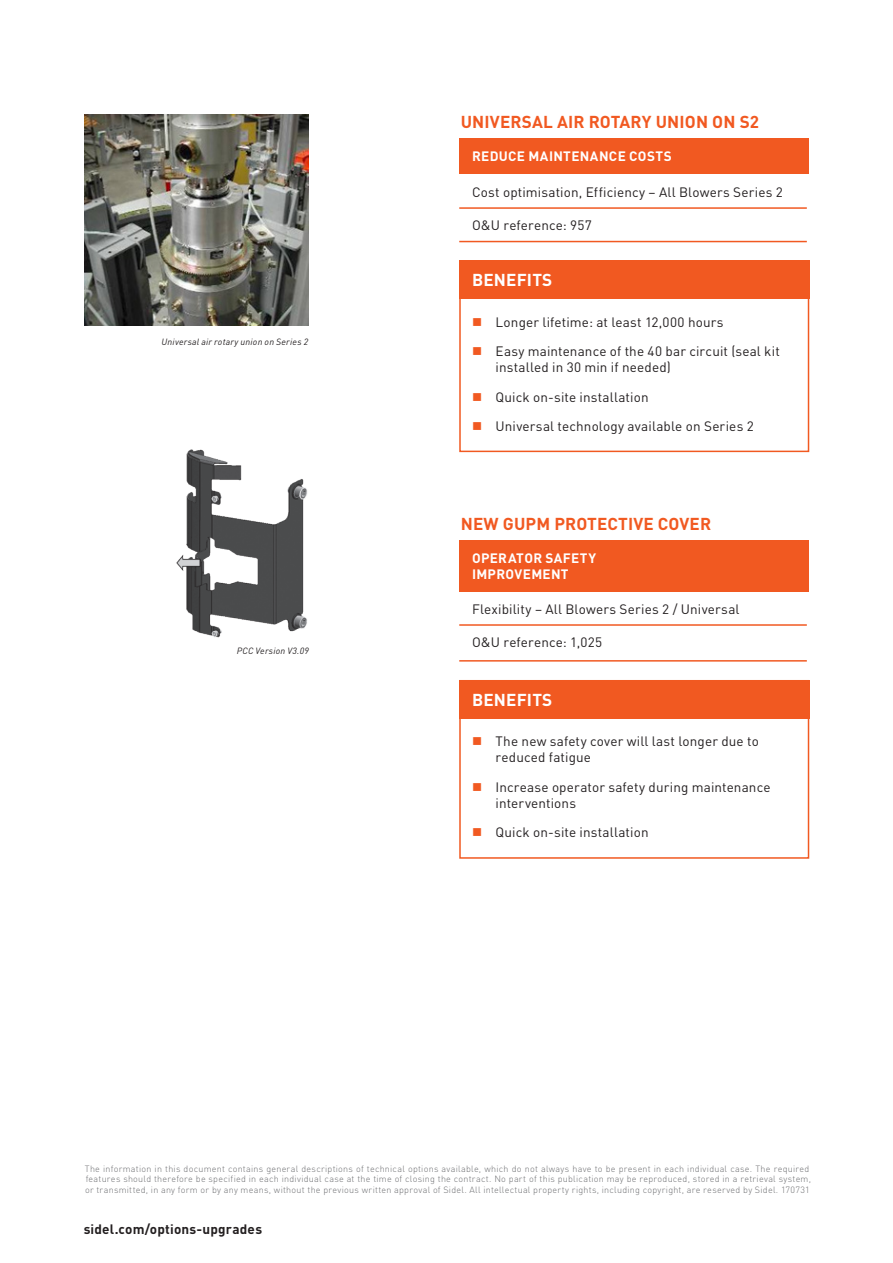
<style>
.page{position:relative;width:893px;height:1263px;background:#fff}
.page>*{position:absolute;margin:0;border:0;box-sizing:border-box;transform-origin:0 0}
.t1{font:700 17.1px "DINOT";letter-spacing:.01em;color:#f15921}
.t2{font:700 17.1px "DINOT";letter-spacing:.01em;color:#fff}
.t3{font:13.5px/16.5px "DINOT";letter-spacing:.01em;color:#231f20}
.t4{font:700 13.5px "DINOT";letter-spacing:.025em;color:#fff}
.t5{font:700 13.5px "DINOT";letter-spacing:.01em;color:#231f20}
.Copyright{font:300 9px/10.5px "DINOT";letter-spacing:.03em;color:#6c6d70}
.t6{font:italic 9px "DINOT";letter-spacing:.025em;color:#231f20}
.s1{color:#f15921}
</style>
<div class="page">
<div style="left:459px;top:261px;width:350px;height:191px;border:2px solid #f15921"></div>
<div style="left:459px;top:261px;width:350px;height:38px;background:#f15921"></div>
<hr style="left:459px;top:207px;width:348px;height:2px;background:#f15921">
<hr style="left:459px;top:241px;width:348px;height:1px;background:#f15921">
<div style="left:459px;top:138px;width:349px;height:36px;background:#f15921"></div>
<div style="left:459px;top:680px;width:350px;height:179px;border:2px solid #f15921"></div>
<div style="left:459px;top:680px;width:350px;height:38px;background:#f15921"></div>
<hr style="left:459px;top:624px;width:348px;height:2px;background:#f15921">
<hr style="left:459px;top:660px;width:348px;height:2px;background:#f15921">
<div style="left:459px;top:540px;width:349px;height:52px;background:#f15921"></div>
<img style="left:85px;top:115px;width:223px;height:210px">
<img style="left:176px;top:449px;width:131px;height:189px">
<p class="t1" style="left:461px;top:110px;width:300px">UNIVERSAL AIR ROTARY UNION ON S2</p>
<p class="t4" style="left:472px;top:147px;width:201px">REDUCE MAINTENANCE COSTS</p>
<p class="t3" style="left:472px;top:183px;width:312px">Cost optimisation, Efficiency – All Blowers Series 2</p>
<p class="t3" style="left:472px;top:216px;width:121px">O&amp;U reference: 957</p>
<p class="t6" style="left:162px;top:336px;width:148px">Universal air rotary union on Series 2</p>
<p class="t6" style="left:237px;top:645px;width:74px">PCC Version V3.09</p>
<p class="t2" style="left:472px;top:269px;width:82px">BENEFITS</p>
<p class="t3" style="left:472px;top:313px;width:253px"><span class="s1">■</span> Longer lifetime: at least 12,000 hours</p>
<p class="t3" style="left:496px;top:342px;width:286px;text-indent:-24px"><span class="s1">■</span> Easy maintenance of the 40 bar circuit (seal kit installed in 30 min if needed)</p>
<p class="t3" style="left:472px;top:388px;width:178px"><span class="s1">■</span> Quick on-site installation</p>
<p class="t3" style="left:472px;top:417px;width:283px"><span class="s1">■</span> Universal technology available on Series 2</p>
<p class="t1" style="left:461px;top:512px;width:252px">NEW GUPM PROTECTIVE COVER</p>
<p class="t4" style="left:472px;top:549px;width:126px">OPERATOR SAFETY</p>
<p class="t4" style="left:472px;top:565px;width:98px">IMPROVEMENT</p>
<p class="t3" style="left:472px;top:601px;width:269px">Flexibility – All Blowers Series 2 / Universal</p>
<p class="t3" style="left:472px;top:634px;width:132px">O&amp;U reference: 1,025</p>
<p class="t2" style="left:472px;top:688px;width:82px">BENEFITS</p>
<p class="t3" style="left:496px;top:732px;width:265px;text-indent:-24px"><span class="s1">■</span> The new safety cover will last longer due to reduced fatigue</p>
<p class="t3" style="left:496px;top:778px;width:276px;text-indent:-24px"><span class="s1">■</span> Increase operator safety during maintenance interventions</p>
<p class="t3" style="left:472px;top:824px;width:178px"><span class="s1">■</span> Quick on-site installation</p>
<p class="Copyright" style="left:85px;top:1163px;width:728px">The information in this document contains general descriptions of technical options available, which do not always have to be present in each individual case. The required features should therefore be specified in each individual case at the time of closing the contract. No part of this publication may be reproduced, stored in a retrieval system, or transmitted, in any form or by any means, without the previous written approval of Sidel. All intellectual property rights, including copyright, are reserved by Sidel. 170731</p>
<h2 class="t5" style="left:84px;top:1220px;width:180px">sidel.com/options-upgrades</h2>
</div>
